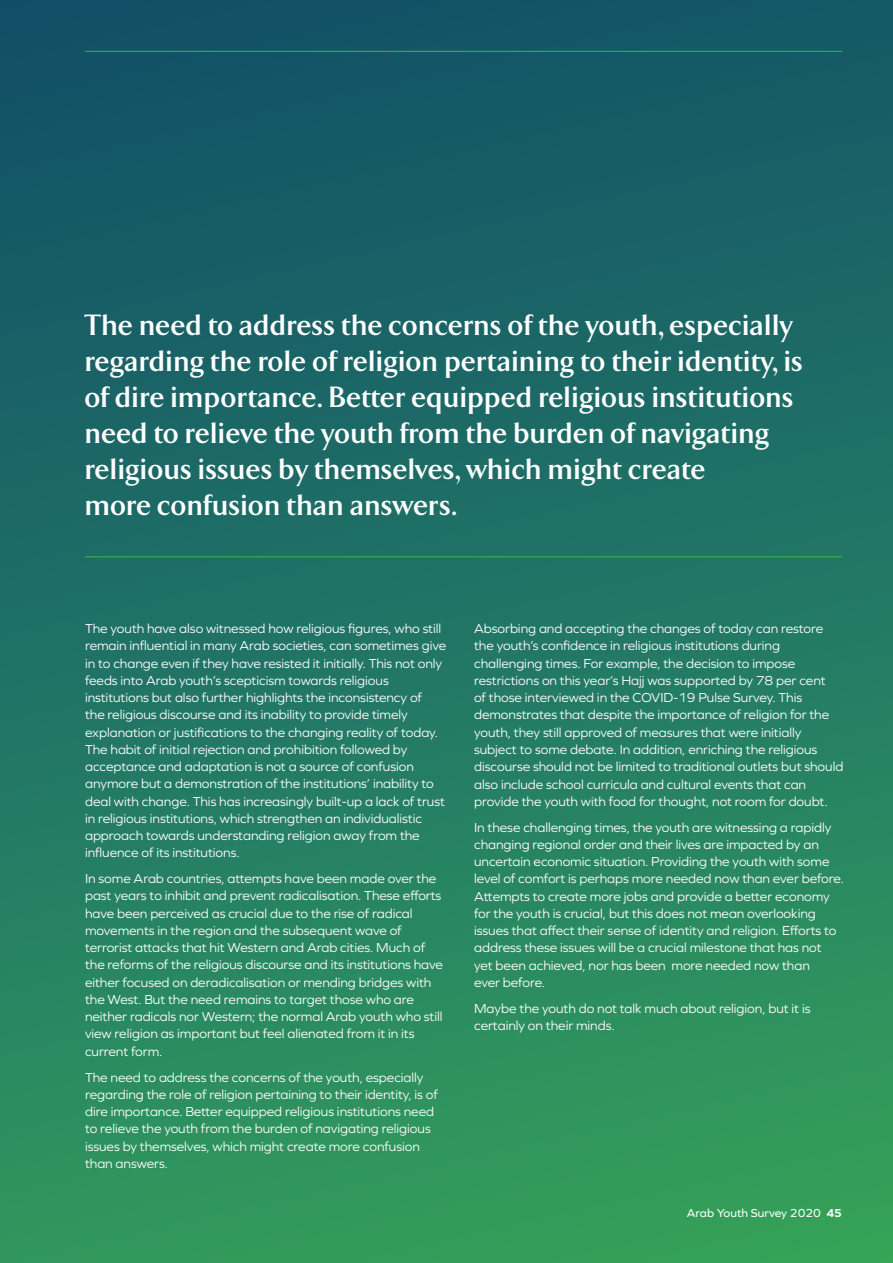
<style>
.page{position:relative;width:893px;height:1263px;background:#fff}
.page>*{position:absolute;margin:0;border:0;box-sizing:border-box;transform-origin:0 0}
.t1{font:700 30px/36px "TF Arrow";letter-spacing:.025em;color:#fff}
.t2{font:13.5px/17.2px "Graphie";letter-spacing:-.005em;color:#fff}
.t3{font:12px "Graphie";color:#fff}
.s1{font-weight:700}
</style>
<div class="page">
<div style="left:0;top:0;width:893px;height:1263px;background:linear-gradient(to bottom,#125169,#329c5e)"></div>
<hr style="left:85px;top:51px;width:757px;height:1px;background:#3cb551">
<hr style="left:85px;top:556px;width:757px;height:1px;background:#3cb551">
<p class="t1" style="left:85px;top:307px;width:719px">The need to address the concerns of the youth, especially regarding the role of religion pertaining to their identity, is of dire importance. Better equipped religious institutions need to relieve the youth from the burden of navigating religious issues by themselves, which might create<br>more confusion than answers.</p>
<p class="t2" style="left:85px;top:620px;width:363px">The youth have also witnessed how religious figures, who still remain influential in many Arab societies, can sometimes give in to change even if they have resisted it initially. This not only feeds into Arab youth’s scepticism towards religious institutions but also further highlights the inconsistency of<br>the religious discourse and its inability to provide timely explanation or justifications to the changing reality of today.<br>The habit of initial rejection and prohibition followed by acceptance and adaptation is not a source of confusion anymore but a demonstration of the institutions’ inability to deal with change. This has increasingly built-up a lack of trust in religious institutions, which strengthen an individualistic approach towards understanding religion away from the influence of its institutions.</p>
<p class="t2" style="left:85px;top:870px;width:359px">In some Arab countries, attempts have been made over the past years to inhibit and prevent radicalisation. These efforts have been perceived as crucial due to the rise of radical movements in the region and the subsequent wave of terrorist attacks that hit Western and Arab cities. Much of the reforms of the religious discourse and its institutions have either focused on deradicalisation or mending bridges with the West. But the need remains to target those who are neither radicals nor Western; the normal Arab youth who still view religion as important but feel alienated from it in its current form.</p>
<p class="t2" style="left:85px;top:1068px;width:354px">The need to address the concerns of the youth, especially regarding the role of religion pertaining to their identity, is of dire importance. Better equipped religious institutions need to relieve the youth from the burden of navigating religious issues by themselves, which might create more confusion than answers.</p>
<p class="t2" style="left:474px;top:620px;width:371px">Absorbing and accepting the changes of today can restore the youth’s confidence in religious institutions during challenging times. For example, the decision to impose restrictions on this year’s Hajj was supported by 78 per cent<br>of those interviewed in the COVID-19 Pulse Survey. This demonstrates that despite the importance of religion for the youth, they still approved of measures that were initially subject to some debate. In addition, enriching the religious discourse should not be limited to traditional outlets but should also include school curricula and cultural events that can provide the youth with food for thought, not room for doubt.</p>
<p class="t2" style="left:474px;top:818px;width:371px">In these challenging times, the youth are witnessing a rapidly changing regional order and their lives are impacted by an uncertain economic situation. Providing the youth with some level of comfort is perhaps more needed now than ever before.<br>Attempts to create more jobs and provide a better economy for the youth is crucial, but this does not mean overlooking issues that affect their sense of identity and religion. Efforts to address these issues will be a crucial milestone that has not<br>yet been achieved, nor has been more needed now than<br>ever before.</p>
<p class="t2" style="left:474px;top:999px;width:338px">Maybe the youth do not talk much about religion, but it is certainly on their minds.</p>
<p class="t3" style="left:687px;top:1206px;width:157px">Arab Youth Survey 2020 <span class="s1">45</span></p>
</div>
